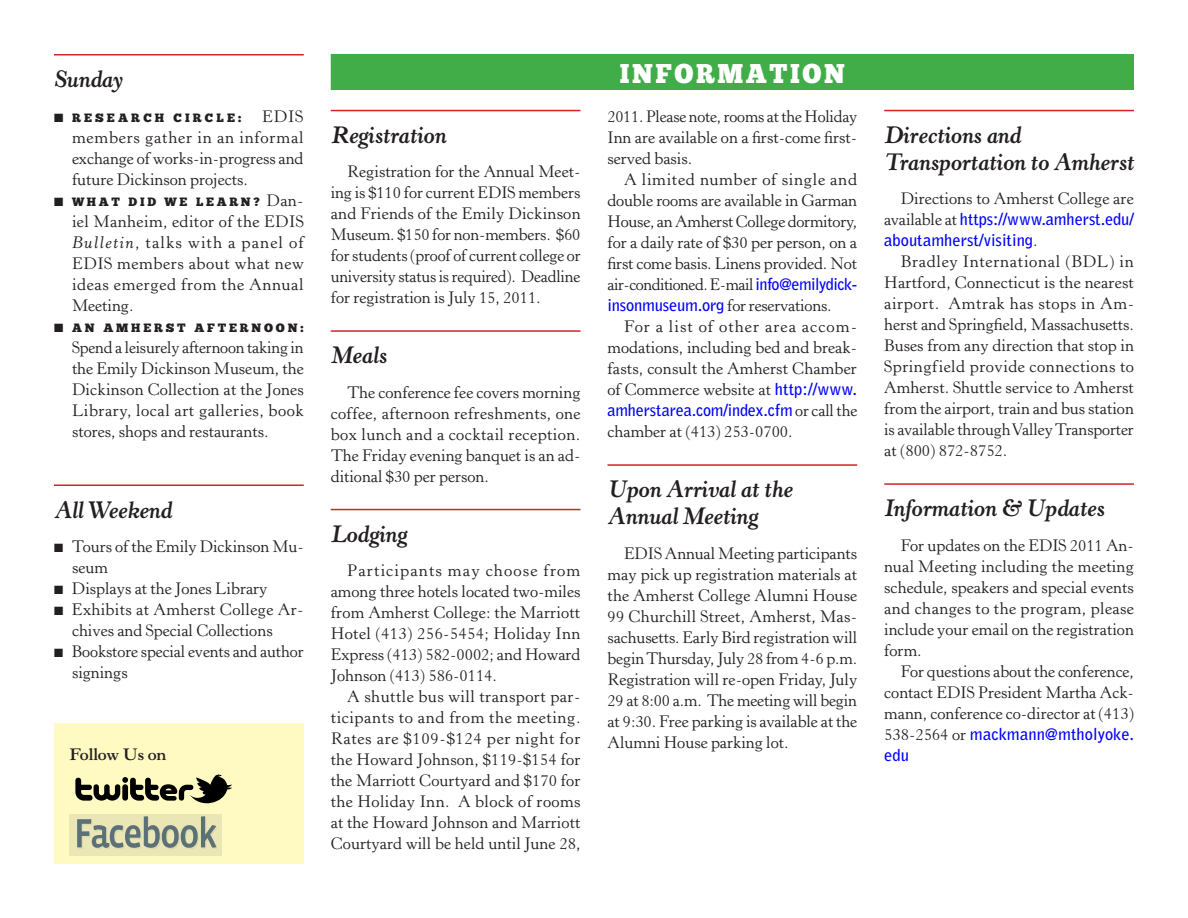
<style>
.page{position:relative;width:1188px;height:918px;background:#fff}
.page>*{position:absolute;margin:0;border:0;box-sizing:border-box;transform-origin:0 0}
.t1{font:27px "Chunk Five";letter-spacing:.1em;color:#fff;scale:.95 1}
.t2{font:italic 700 24px/27px "Horley Old Style";letter-spacing:-.02em;color:#231f20;scale:.95 1}
.t3{font:16.5px/21px "Horley Old Style";color:#231f20;text-align:justify}
.t4{font:700 16.5px/21px "Bell Gothic Std";color:#00f}
.t5{font:700 16.5px "Horley Old Style";color:#231f20}
.t6{font:12px "Chunk Five";letter-spacing:.23em;color:#231f20}
.t7{font:12px "Chunk Five";letter-spacing:.255em;color:#231f20}
.s1{font-family:"Horley Old Style";font-size:16.5px}
.s2{font-style:italic}
.s3{font-family:"Bell Gothic Std";font-weight:700;color:#00f}
.s4{font-family:"Horley Old Style";font-weight:400;color:#231f20}
</style>
<div class="page">
<hr style="left:54px;top:54px;width:250px;height:2px;background:#d2232a">
<hr style="left:54px;top:484px;width:250px;height:2px;background:#d2232a">
<div style="left:331px;top:54px;width:803px;height:36px;background:#41ad49"></div>
<hr style="left:608px;top:464px;width:249px;height:2px;background:#d2232a">
<hr style="left:884px;top:110px;width:250px;height:1px;background:#d2232a">
<hr style="left:884px;top:483px;width:250px;height:2px;background:#d2232a">
<hr style="left:331px;top:110px;width:249px;height:1px;background:#d2232a">
<hr style="left:331px;top:330px;width:249px;height:2px;background:#d2232a">
<hr style="left:331px;top:509px;width:249px;height:1px;background:#d2232a">
<div style="left:54px;top:724px;width:250px;height:140px;background:#fffac2"></div>
<svg style="left:70px;top:814px;width:151px;height:42px;background:#c1c4a3"></svg>
<svg style="left:75px;top:774px;width:157px;height:29px"></svg>
<h2 class="t2" style="left:54px;top:66px;width:74px">Sunday</h2>
<p class="t7" style="left:54px;top:112px;width:189px">■ RESEARCH CIRCLE:</p>
<p class="t3" style="left:72px;top:106px;width:233px;text-indent:190px">EDIS members gather in an informal exchange of works-in-progress and future Dickinson projects.</p>
<p class="t6" style="left:54px;top:196px;width:251px">■ WHAT DID WE LEARN? <span class="s1">Dan-</span></p>
<p class="t3" style="left:72px;top:211px;width:233px">iel Manheim, editor of the EDIS <span class="s2">Bulletin</span>, talks with a panel of EDIS members about what new ideas emerged from the Annual Meeting.</p>
<p class="t6" style="left:54px;top:322px;width:251px">■ AN AMHERST AFTERNOON:</p>
<p class="t3" style="left:72px;top:337px;width:233px">Spend a leisurely afternoon taking in the Emily Dickinson Museum, the Dickinson Collection at the Jones Library, local art galleries, book stores, shops and restaurants.</p>
<h2 class="t2" style="left:54px;top:496px;width:126px">All Weekend</h2>
<p class="t3" style="left:72px;top:536px;width:233px;text-indent:-18px">■ Tours of the Emily Dickinson Mu&shy;seum</p>
<p class="t3" style="left:54px;top:578px;width:215px">■ Displays at the Jones Library</p>
<p class="t3" style="left:72px;top:599px;width:233px;text-indent:-18px">■ Exhibits at Amherst College Ar&shy;chives and Special Collections</p>
<p class="t3" style="left:72px;top:641px;width:233px;text-indent:-18px">■ Bookstore special events and author signings</p>
<p class="t5" style="left:70px;top:744px;width:98px">Follow Us on</p>
<h2 class="t2" style="left:331px;top:121px;width:123px">Registration</h2>
<p class="t3" style="left:331px;top:162px;width:251px;text-indent:16px">Registration for the Annual Meet&shy;ing is $110 for current EDIS members and Friends of the Emily Dickinson Museum. $150 for non-members. $60 for students (proof of current college or university status is required). Deadline for registration is July 15, 2011.</p>
<h2 class="t2" style="left:331px;top:342px;width:60px">Meals</h2>
<p class="t3" style="left:331px;top:382px;width:251px;text-indent:16px">The conference fee covers morning coffee, afternoon refreshments, one box lunch and a cocktail reception.<br>The Friday evening banquet is an ad&shy;ditional $30 per person.</p>
<h2 class="t2" style="left:331px;top:520px;width:82px">Lodging</h2>
<p class="t3" style="left:331px;top:561px;width:251px;text-indent:16px">Participants may choose from among three hotels located two-miles from Amherst College: the Marriott Hotel (413) 256-5454; Holiday Inn Express (413) 582-0002; and Howard Johnson (413) 586-0114.</p>
<p class="t3" style="left:331px;top:687px;width:251px;text-indent:16px">A shuttle bus will transport par&shy;ticipants to and from the meeting.<br>Rates are $109-$124 per night for the Howard Johnson, $119-$154 for the Marriott Courtyard and $170 for the Holiday Inn. A block of rooms at the Howard Johnson and Marriott Courtyard will be held until June 28,</p>
<h1 class="t1" style="left:620px;top:60px;width:239px">INFORMATION</h1>
<p class="t3" style="left:608px;top:107px;width:251px">2011. Please note, rooms at the Holiday Inn are available on a first-come first&shy;served basis.</p>
<p class="t3" style="left:608px;top:170px;width:251px;text-indent:16px">A limited number of single and double rooms are available in Garman House, an Amherst College dormitory, for a daily rate of $30 per person, on a first come basis. Linens provided. Not air-conditioned. E-mail <span class="s3">info@emilydick&shy;insonmuseum.org</span> for reservations.</p>
<p class="t3" style="left:608px;top:317px;width:251px;text-align:left;text-indent:16px">For a list of other area accom&shy;modations, including bed and break&shy;fasts, consult the Amherst Chamber of Commerce website at <span class="s3">http://www.</span></p>
<p class="t4" style="left:608px;top:400px;width:251px">amherstarea.com/index.cfm <span class="s4">or call the</span></p>
<p class="t3" style="left:608px;top:422px;width:187px">chamber at (413) 253-0700.</p>
<h2 class="t2" style="left:608px;top:476px;width:196px">Upon Arrival at the<br>Annual Meeting</h2>
<p class="t3" style="left:608px;top:543px;width:251px;text-indent:16px">EDIS Annual Meeting participants may pick up registration materials at the Amherst College Alumni House 99 Churchill Street, Amherst, Mas&shy;sachusetts. Early Bird registration will begin Thursday, July 28 from 4-6 p.m.<br>Registration will re-open Friday, July 29 at 8:00 a.m. The meeting will begin at 9:30. Free parking is available at the Alumni House parking lot.</p>
<h2 class="t2" style="left:884px;top:121px;width:264px">Directions and<br>Transportation to Amherst</h2>
<p class="t3" style="left:901px;top:189px;width:235px">Directions to Amherst College are</p>
<p class="t4" style="left:884px;top:209px;width:251px"><span class="s4">available at</span> https://www.amherst.edu/ aboutamherst/visiting<span class="s4">.</span></p>
<p class="t3" style="left:884px;top:252px;width:251px;text-indent:16px">Bradley International (BDL) in Hartford, Connecticut is the nearest airport. Amtrak has stops in Am&shy;herst and Springfield, Massachusetts.<br>Buses from any direction that stop in Springfield provide connections to Amherst. Shuttle service to Amherst from the airport, train and bus station is available through Valley Transporter at (800) 872-8752.</p>
<h2 class="t2" style="left:884px;top:495px;width:233px">Information &amp; Updates</h2>
<p class="t3" style="left:884px;top:535px;width:251px;text-indent:16px">For updates on the EDIS 2011 An&shy;nual Meeting including the meeting schedule, speakers and special events and changes to the program, please include your email on the registration form.</p>
<p class="t3" style="left:884px;top:661px;width:251px;text-indent:16px">For questions about the conference, contact EDIS President Martha Ack&shy;mann, conference co-director at (413)</p>
<p class="t4" style="left:884px;top:723px;width:251px"><span class="s4">538-2564 or</span> mackmann@mtholyoke. edu</p>
</div>
